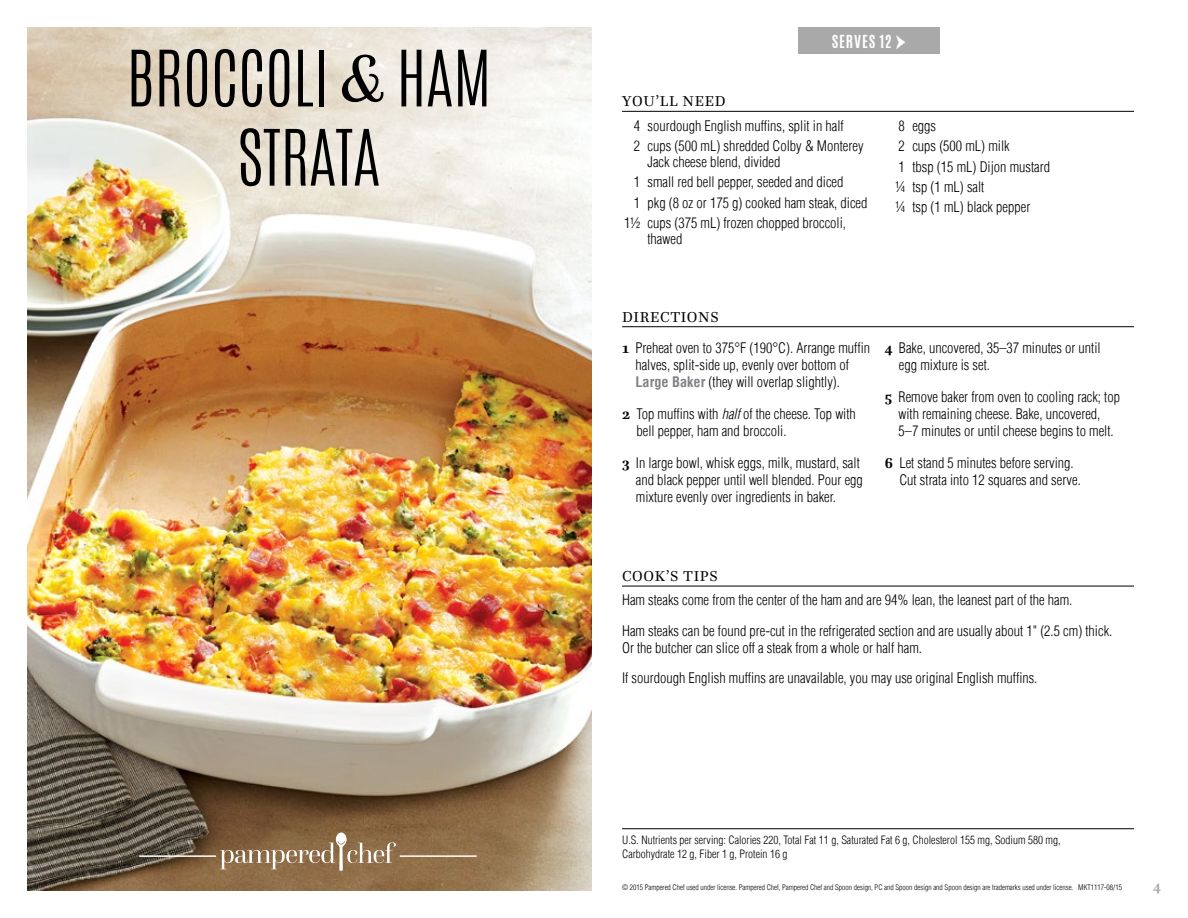
<style>
.page{position:relative;width:1188px;height:918px;background:#fff}
.page>*{position:absolute;margin:0;border:0;box-sizing:border-box;transform-origin:0 0}
.t1{font:300 66px/79.2px "Antonio";letter-spacing:-.01em;color:#000;text-align:center}
.t2{font:15px "Questa";letter-spacing:.04em;color:#000}
.t3{font:700 15px "Antonio";letter-spacing:.055em;color:#fff}
.t4{font:700 15px "Questa";color:#aaa9aa}
.t5{font:300 condensed 14.25px/17.1px "Helvetica Com";color:#000}
.t6{font:300 condensed 11.25px/13.5px "Helvetica Com";color:#000}
.t7{font:300 condensed 7.5px "Helvetica Com";color:#000}
.s1{font-family:"Questa";font-weight:400;font-style:italic;font-size:69px}
.s2{font-family:"Minion Pro";font-weight:400;font-size:25.5px}
.s3{font-family:"Questa";font-weight:700;font-stretch:normal;font-size:15px}
.s4{font-weight:700;color:#808285}
.s5{font-style:italic}
</style>
<div class="page">
<img style="left:27px;top:27px;width:564px;height:864px">
<svg style="left:220px;top:833px;width:176px;height:37px;background:#9b7f5f"></svg>
<hr style="left:139px;top:855px;width:77px;height:2px;background:#fff">
<hr style="left:400px;top:855px;width:77px;height:2px;background:#fff">
<div style="left:798px;top:27px;width:142px;height:27px;background:#aaa9aa"></div>
<hr style="left:622px;top:111px;width:512px;height:1px;background:#000">
<hr style="left:622px;top:326px;width:512px;height:1px;background:#000">
<hr style="left:622px;top:828px;width:512px;height:1px;background:#000">
<hr style="left:622px;top:586px;width:512px;height:1px;background:#000">
<h1 class="t1" style="left:126px;top:39px;width:367px">BROCCOLI <span class="s1">&amp;</span> HAM<br>STRATA</h1>
<p class="t3" style="left:832px;top:30px;width:76px">SERVES 12 <span class="s2">→</span></p>
<p class="t2" style="left:622px;top:92px;width:105px">YOU’LL NEED</p>
<p class="t5" style="left:634px;top:116px;width:231px;line-height:20.2px">4 sourdough English muffins, split in half<br>2 cups (500 mL) shredded Colby &amp; Monterey</p>
<p class="t5" style="left:648px;top:153px;width:134px">Jack cheese blend, divided</p>
<p class="t5" style="left:634px;top:173px;width:211px">1 small red bell pepper, seeded and diced</p>
<p class="t5" style="left:634px;top:194px;width:235px">1 pkg (8 oz or 175 g) cooked ham steak, diced</p>
<p class="t5" style="left:624px;top:214px;width:223px">1½ cups (375 mL) frozen chopped broccoli,</p>
<p class="t5" style="left:648px;top:230px;width:36px">thawed</p>
<p class="t5" style="left:895px;top:116px;width:156px;line-height:20.2px">8 eggs<br>2 cups (500 mL) milk<br>1 tbsp (15 mL) Dijon mustard ¼ tsp (1 mL) salt<br>¼ tsp (1 mL) black pepper</p>
<p class="t2" style="left:622px;top:307px;width:98px">DIRECTIONS</p>
<p class="t5" style="left:635px;top:339px;width:236px;text-indent:-13px"><span class="s3">1</span> Preheat oven to 375°F (190°C). Arrange muffin halves, split-side up, evenly over bottom of<br><span class="s4">Large Baker</span> (they will overlap slightly).</p>
<p class="t5" style="left:637px;top:405px;width:221px;text-indent:-14px"><span class="s3">2</span> Top muffins with <span class="s5">half</span> of the cheese. Top with bell pepper, ham and broccoli.</p>
<p class="t5" style="left:636px;top:454px;width:229px;text-indent:-14px"><span class="s3">3</span> In large bowl, whisk eggs, milk, mustard, salt and black pepper until well blended. Pour egg mixture evenly over ingredients in baker.</p>
<p class="t5" style="left:899px;top:339px;width:203px;text-indent:-14px"><span class="s3">4</span> Bake, uncovered, 35–37 minutes or until egg mixture is set.</p>
<p class="t5" style="left:885px;top:388px;width:237px;text-align:center"><span class="s3">5</span> Remove baker from oven to cooling rack; top with remaining cheese. Bake, uncovered,<br>5–7 minutes or until cheese begins to melt.</p>
<p class="t5" style="left:899px;top:454px;width:183px;text-indent:-15px"><span class="s3">6</span> Let stand 5 minutes before serving.<br>Cut strata into 12 squares and serve.</p>
<p class="t2" style="left:622px;top:567px;width:97px">COOK’S TIPS</p>
<p class="t5" style="left:622px;top:584px;width:492px;line-height:30.6px">Ham steaks come from the center of the ham and are 94% lean, the leanest part of the ham.<br>Ham steaks can be found pre-cut in the refrigerated section and are usually about 1" (2.5 cm) thick.</p>
<p class="t5" style="left:622px;top:632px;width:417px;line-height:30.6px">Or the butcher can slice off a steak from a whole or half ham.<br>If sourdough English muffins are unavailable, you may use original English muffins.</p>
<p class="t6" style="left:622px;top:833px;width:440px">U.S. Nutrients per serving: Calories 220, Total Fat 11 g, Saturated Fat 6 g, Cholesterol 155 mg, Sodium 580 mg,<br>Carbohydrate 12 g, Fiber 1 g, Protein 16 g</p>
<p class="t7" style="left:622px;top:882px;width:501px">© 2015 Pampered Chef used under license. Pampered Chef, Pampered Chef and Spoon design, PC and Spoon design and Spoon design are trademarks used under license. MKT1117-08/15</p>
<p class="t4" style="left:1153px;top:877px;width:9px">4</p>
</div>
